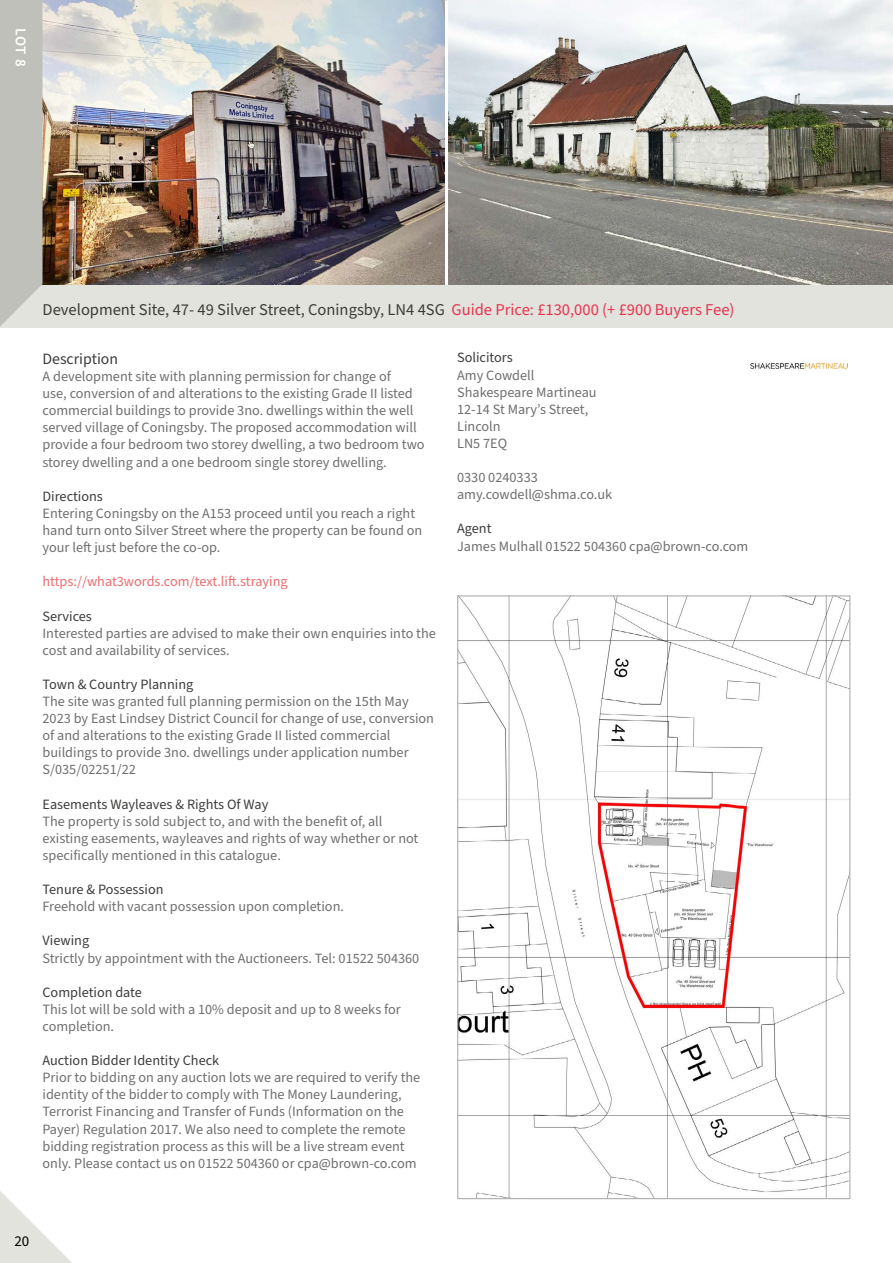
<style>
.page{position:relative;width:893px;height:1263px;background:#fff}
.page>*{position:absolute;margin:0;border:0;box-sizing:border-box;transform-origin:0 0}
.t1{font:16.5px "Source Sans Pro";color:#3c3c3b}
.t2{font:15.75px "Source Sans Pro";color:#3c3c3b}
.t3{font:600 15px "Source Sans Pro";color:#fff}
.t4{font:15px "Source Sans Pro";color:#000}
.t5{font:14.25px/17.1px "Source Sans Pro";color:#706f6f}
.t6{font:14.25px "Source Sans Pro";color:#3c3c3b}
.t7{font:14.25px "Source Sans Pro";color:#ed6c70}
.s1{color:#e7344e}
</style>
<div class="page">
<svg style="left:0;top:1191px;width:72px;height:72px"></svg>
<img style="left:43px;top:0;width:850px;height:284px">
<hr style="left:445px;top:0;width:3px;height:285px;background:#fff">
<div style="left:0;top:285px;width:893px;height:42px;background:#e3e3de"></div>
<svg style="left:0;top:0;width:43px;height:326px;background:#c2c1bb"></svg>
<img style="left:459px;top:597px;width:389px;height:600px">
<img style="left:750px;top:360px;width:98px;height:10px">
<p class="t3" style="left:31px;top:28px;width:40px;rotate:90deg">LOT 8</p>
<p class="t1" style="left:43px;top:298px;width:693px">Development Site, 47- 49 Silver Street, Coningsby, LN4 4SG <span class="s1">Guide Price: £130,000 (+ £900 Buyers Fee)</span></p>
<p class="t2" style="left:43px;top:348px;width:77px">Description</p>
<p class="t5" style="left:43px;top:368px;width:384px">A development site with planning permission for change of<br>use, conversion of and alterations to the existing Grade II listed commercial buildings to provide 3no. dwellings within the well served village of Coningsby. The proposed accommodation will provide a four bedroom two storey dwelling, a two bedroom two storey dwelling and a one bedroom single storey dwelling.</p>
<p class="t6" style="left:43px;top:486px;width:62px">Directions</p>
<p class="t5" style="left:43px;top:505px;width:381px">Entering Coningsby on the A153 proceed until you reach a right hand turn onto Silver Street where the property can be found on your left just before the co-op.</p>
<p class="t7" style="left:43px;top:572px;width:247px">https://what3words.com/text.lift.straying</p>
<p class="t6" style="left:43px;top:606px;width:51px">Services</p>
<p class="t5" style="left:43px;top:625px;width:395px">Interested parties are advised to make their own enquiries into the cost and availability of services.</p>
<p class="t6" style="left:43px;top:675px;width:152px">Town &amp; Country Planning</p>
<p class="t5" style="left:43px;top:693px;width:393px">The site was granted full planning permission on the 15th May 2023 by East Lindsey District Council for change of use, conversion of and alterations to the existing Grade II listed commercial buildings to provide 3no. dwellings under application number S/035/02251/22</p>
<p class="t6" style="left:43px;top:794px;width:227px">Easements Wayleaves &amp; Rights Of Way</p>
<p class="t5" style="left:43px;top:813px;width:377px">The property is sold subject to, and with the benefit of, all existing easements, wayleaves and rights of way whether or not specifically mentioned in this catalogue.</p>
<p class="t6" style="left:43px;top:880px;width:123px">Tenure &amp; Possession</p>
<p class="t5" style="left:43px;top:898px;width:303px">Freehold with vacant possession upon completion.</p>
<p class="t6" style="left:43px;top:931px;width:48px">Viewing</p>
<p class="t5" style="left:43px;top:950px;width:378px">Strictly by appointment with the Auctioneers. Tel: 01522 504360</p>
<p class="t6" style="left:43px;top:982px;width:101px">Completion date</p>
<p class="t5" style="left:43px;top:1001px;width:360px">This lot will be sold with a 10% deposit and up to 8 weeks for completion.</p>
<p class="t6" style="left:43px;top:1051px;width:178px">Auction Bidder Identity Check</p>
<p class="t5" style="left:43px;top:1069px;width:379px">Prior to bidding on any auction lots we are required to verify the identity of the bidder to comply with The Money Laundering, Terrorist Financing and Transfer of Funds (Information on the Payer) Regulation 2017. We also need to complete the remote bidding registration process as this will be a live stream event only. Please contact us on 01522 504360 or cpa@brown-co.com</p>
<p class="t6" style="left:457px;top:348px;width:57px">Solicitors</p>
<p class="t5" style="left:457px;top:367px;width:141px">Amy Cowdell<br>Shakespeare Martineau<br>12-14 St Mary’s Street,<br>Lincoln<br>LN5 7EQ</p>
<p class="t5" style="left:457px;top:469px;width:157px">0330 0240333 amy.cowdell@shma.co.uk</p>
<p class="t6" style="left:457px;top:519px;width:36px">Agent</p>
<p class="t5" style="left:457px;top:538px;width:293px">James Mulhall 01522 504360 cpa@brown-co.com</p>
<p class="t4" style="left:14px;top:1231px;width:16px">20</p>
</div>
